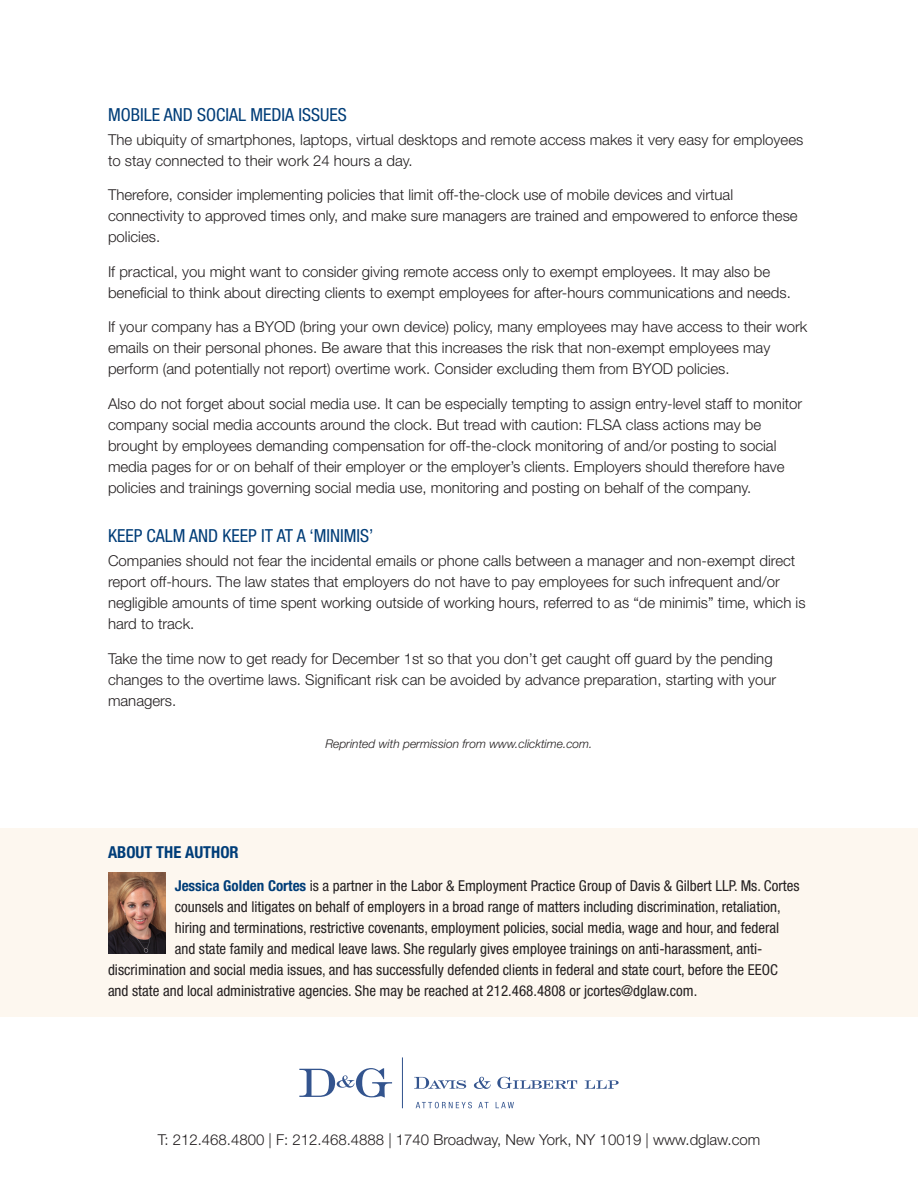
<style>
.page{position:relative;width:918px;height:1188px;background:#fff}
.page>*{position:absolute;margin:0;border:0;box-sizing:border-box;transform-origin:0 0}
._04__d_Story_Subhead{font:condensed 18px "Helvetica Neue LT Std";color:#003d78}
._05_a_About_Head{font:700 condensed 16.5px "Helvetica Neue LT Std";color:#003d78}
._02_e_Story_Body{font:300 15px/21px "Helvetica Neue LT Std";color:#231f20}
._05_b_About_Body{font:condensed 15px "Helvetica Neue LT Std";color:#231f20}
._02_e_Story_Body-2{font:italic 300 12px "Helvetica Neue LT Std";color:#231f20}
.s1{font-weight:700;color:#003d78}
</style>
<div class="page">
<div style="left:0;top:828px;width:918px;height:189px;background:#fdf7ef"></div>
<img style="left:108px;top:873px;width:58px;height:81px">
<hr style="left:402px;top:1058px;width:1px;height:50px;background:#33548e">
<svg style="left:299px;top:1068px;width:93px;height:30px"></svg>
<svg style="left:414px;top:1077px;width:52px;height:12px"></svg>
<svg style="left:474px;top:1077px;width:17px;height:12px"></svg>
<svg style="left:497px;top:1077px;width:80px;height:12px"></svg>
<svg style="left:585px;top:1080px;width:34px;height:9px"></svg>
<svg style="left:416px;top:1102px;width:56px;height:6px"></svg>
<svg style="left:478px;top:1102px;width:11px;height:6px"></svg>
<svg style="left:496px;top:1102px;width:18px;height:6px"></svg>
<p class="_04__d_Story_Subhead" style="left:108px;top:104px;width:240px">MOBILE AND SOCIAL MEDIA ISSUES</p>
<p class="_02_e_Story_Body" style="left:108px;top:129px;width:697px">The ubiquity of smartphones, laptops, virtual desktops and remote access makes it very easy for employees to stay connected to their work 24 hours a day.</p>
<p class="_02_e_Story_Body" style="left:108px;top:184px;width:691px">Therefore, consider implementing policies that limit off-the-clock use of mobile devices and virtual connectivity to approved times only, and make sure managers are trained and empowered to enforce these policies.</p>
<p class="_02_e_Story_Body" style="left:108px;top:261px;width:684px">If practical, you might want to consider giving remote access only to exempt employees. It may also be beneficial to think about directing clients to exempt employees for after-hours communications and needs.</p>
<p class="_02_e_Story_Body" style="left:108px;top:316px;width:701px">If your company has a BYOD (bring your own device) policy, many employees may have access to their work emails on their personal phones. Be aware that this increases the risk that non-exempt employees may perform (and potentially not report) overtime work. Consider excluding them from BYOD policies.</p>
<p class="_02_e_Story_Body" style="left:108px;top:393px;width:696px">Also do not forget about social media use. It can be especially tempting to assign entry-level staff to monitor company social media accounts around the clock. But tread with caution: FLSA class actions may be brought by employees demanding compensation for off-the-clock monitoring of and/or posting to social media pages for or on behalf of their employer or the employer’s clients. Employers should therefore have policies and trainings governing social media use, monitoring and posting on behalf of the company.</p>
<p class="_04__d_Story_Subhead" style="left:108px;top:526px;width:267px">KEEP CALM AND KEEP IT AT A ‘MINIMIS’</p>
<p class="_02_e_Story_Body" style="left:108px;top:550px;width:699px">Companies should not fear the incidental emails or phone calls between a manager and non-exempt direct report off-hours. The law states that employers do not have to pay employees for such infrequent and/or negligible amounts of time spent working outside of working hours, referred to as “de minimis” time, which is hard to track.</p>
<p class="_02_e_Story_Body" style="left:108px;top:648px;width:670px">Take the time now to get ready for December 1st so that you don’t get caught off guard by the pending changes to the overtime laws. Significant risk can be avoided by advance preparation, starting with your managers.</p>
<p class="_02_e_Story_Body-2" style="left:325px;top:737px;width:269px">Reprinted with permission from www.clicktime.com.</p>
<p class="_05_a_About_Head" style="left:108px;top:842px;width:132px">ABOUT THE AUTHOR</p>
<p class="_05_b_About_Body" style="left:175px;top:877px;width:626px"><span class="s1">Jessica Golden Cortes</span> is a partner in the Labor &amp; Employment Practice Group of Davis &amp; Gilbert LLP. Ms. Cortes</p>
<p class="_05_b_About_Body" style="left:175px;top:898px;width:607px">counsels and litigates on behalf of employers in a broad range of matters including discrimination, retaliation,</p>
<p class="_05_b_About_Body" style="left:175px;top:919px;width:606px">hiring and terminations, restrictive covenants, employment policies, social media, wage and hour, and federal</p>
<p class="_05_b_About_Body" style="left:175px;top:940px;width:589px">and state family and medical leave laws. She regularly gives employee trainings on anti-harassment, anti-</p>
<p class="_05_b_About_Body" style="left:108px;top:961px;width:671px">discrimination and social media issues, and has successfully defended clients in federal and state court, before the EEOC</p>
<p class="_05_b_About_Body" style="left:108px;top:982px;width:591px">and state and local administrative agencies. She may be reached at 212.468.4808 or jcortes@dglaw.com.</p>
<p class="_02_e_Story_Body" style="left:158px;top:1129px;width:604px">T: 212.468.4800 | F: 212.468.4888 | 1740 Broadway, New York, NY 10019 | www.dglaw.com</p>
</div>
